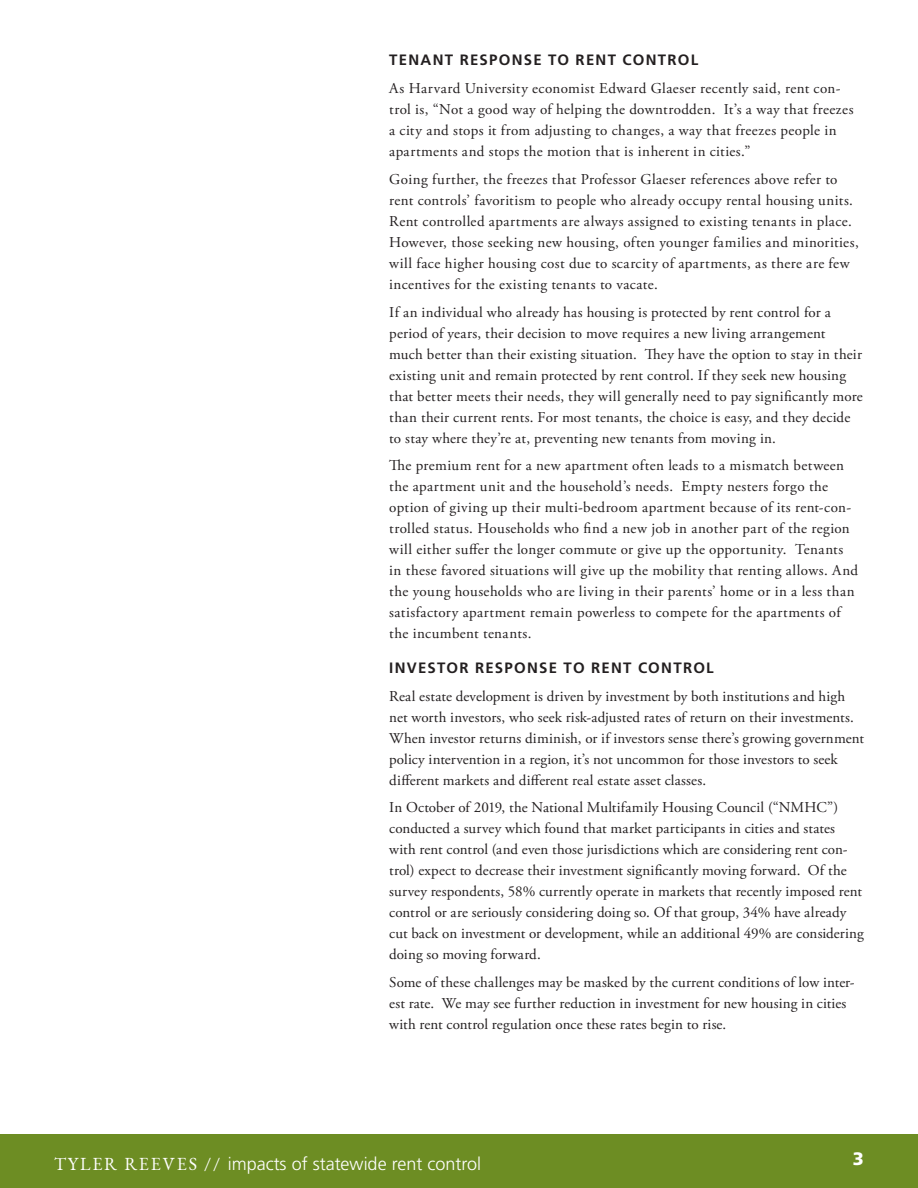
<style>
.page{position:relative;width:918px;height:1188px;background:#fff}
.page>*{position:absolute;margin:0;border:0;box-sizing:border-box;transform-origin:0 0}
.t1{font:300 18px "Frutiger LT Std";color:#fff}
.t2{font:900 18px "Frutiger LT Std";color:#fff}
.body{font:15px/21px "Adobe Garamond Pro";letter-spacing:.015em;color:#231f20}
.headers{font:700 15px "Frutiger LT Std";letter-spacing:.085em;color:#231f20}
.s1{font-family:"EB Garamond";font-weight:400}
</style>
<div class="page">
<div style="left:0;top:1134px;width:918px;height:54px;background:#6d8d23"></div>
<p class="headers" style="left:389px;top:51px;width:311px">TENANT RESPONSE TO RENT CONTROL</p>
<p class="body" style="left:389px;top:78px;width:466px">As Harvard University economist Edward Glaeser recently said, rent con&shy;trol is, “Not a good way of helping the downtrodden. It’s a way that freezes a city and stops it from adjusting to changes, a way that freezes people in apartments and stops the motion that is inherent in cities.”</p>
<p class="body" style="left:389px;top:169px;width:471px">Going further, the freezes that Professor Glaeser references above refer to rent controls’ favoritism to people who already occupy rental housing units.<br>Rent controlled apartments are always assigned to existing tenants in place.<br>However, those seeking new housing, often younger families and minorities, will face higher housing cost due to scarcity of apartments, as there are few incentives for the existing tenants to vacate.</p>
<p class="body" style="left:389px;top:302px;width:475px">If an individual who already has housing is protected by rent control for a period of years, their decision to move requires a new living arrangement much better than their existing situation. They have the option to stay in their existing unit and remain protected by rent control. If they seek new housing that better meets their needs, they will generally need to pay significantly more than their current rents. For most tenants, the choice is easy, and they decide to stay where they’re at, preventing new tenants from moving in.</p>
<p class="body" style="left:389px;top:456px;width:470px">The premium rent for a new apartment often leads to a mismatch between the apartment unit and the household’s needs. Empty nesters forgo the option of giving up their multi-bedroom apartment because of its rent-con&shy;trolled status. Households who find a new job in another part of the region will either suffer the longer commute or give up the opportunity. Tenants in these favored situations will give up the mobility that renting allows. And the young households who are living in their parents’ home or in a less than satisfactory apartment remain powerless to compete for the apartments of the incumbent tenants.</p>
<p class="headers" style="left:389px;top:659px;width:326px">INVESTOR RESPONSE TO RENT CONTROL</p>
<p class="body" style="left:389px;top:686px;width:476px">Real estate development is driven by investment by both institutions and high net worth investors, who seek risk-adjusted rates of return on their investments.<br>When investor returns diminish, or if investors sense there’s growing government policy intervention in a region, it’s not uncommon for those investors to seek different markets and different real estate asset classes.</p>
<p class="body" style="left:389px;top:798px;width:476px">In October of 2019, the National Multifamily Housing Council (“NMHC”) conducted a survey which found that market participants in cities and states with rent control (and even those jurisdictions which are considering rent con&shy;trol) expect to decrease their investment significantly moving forward. Of the survey respondents, 58% currently operate in markets that recently imposed rent control or are seriously considering doing so. Of that group, 34% have already cut back on investment or development, while an additional 49% are considering doing so moving forward.</p>
<p class="body" style="left:389px;top:972px;width:467px">Some of these challenges may be masked by the current conditions of low inter&shy;est rate. We may see further reduction in investment for new housing in cities with rent control regulation once these rates begin to rise.</p>
<p class="t1" style="left:54px;top:1154px;width:429px"><span class="s1">TYLER REEVES //</span> impacts of statewide rent control</p>
<p class="t2" style="left:853px;top:1148px;width:13px">3</p>
</div>
